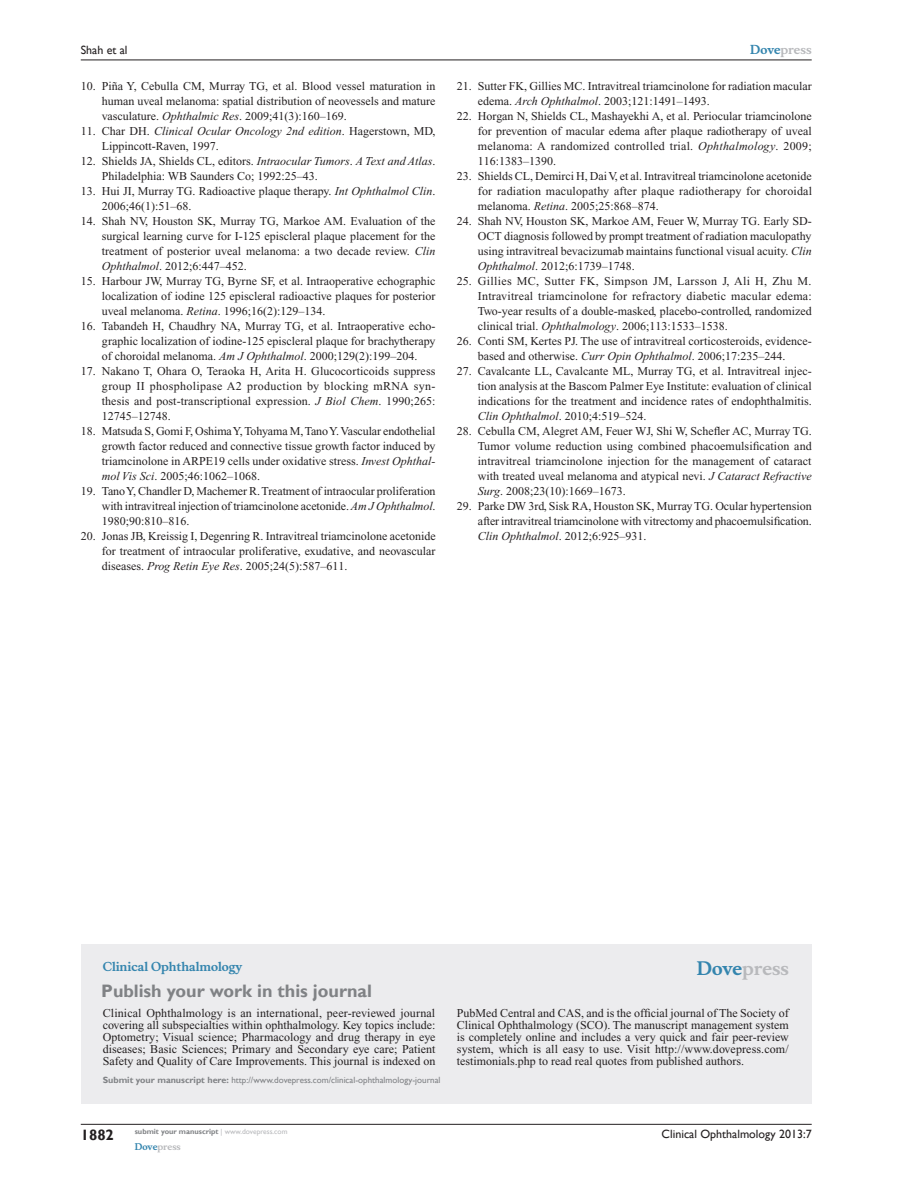
<style>
.page{position:relative;width:918px;height:1188px;background:#fff}
.page>*{position:absolute;margin:0;border:0;box-sizing:border-box;transform-origin:0 0}
.PromBx-H1{font:700 18px "Gill Sans";color:#808285}
.PromBx-Brand{font:700 18px "Musee";color:#b8b9bc}
.t1{font:700 15px "Gill Sans";color:#231f20}
.RefNL2{font:12px/15px "Times New Roman";color:#231f20;text-align:justify}
.PromBx-Tx{font:12px/12px "Times New Roman";color:#231f20;text-align:justify}
.t2{font:12px "Gill Sans";color:#231f20}
.PromBx-JrnlName{font:700 12px "Musee";color:#3485ae}
.t3{font:700 12px "Musee";color:#b8b9bc}
.PromBx-SubmitMssWebA{font:9px "Gill Sans";color:#808285}
.t4{font:700 9px "Musee";color:#b8b9bc}
.t5{font:700 7.5px "Gill Sans";color:#808285}
.s1{font-style:italic}
.s2{color:#3485ae}
.s3{font-weight:700}
.s4{font-weight:400;color:#b8b9bc}
</style>
<div class="page">
<div style="left:81px;top:944px;width:731px;height:159px;background:#ececee"></div>
<hr style="left:81px;top:1124px;width:731px;height:1px;background:#231f20">
<hr style="left:81px;top:60px;width:731px;height:1px;background:#231f20">
<p class="t2" style="left:81px;top:43px;width:48px">Shah et al</p>
<p class="RefNL2" style="left:102px;top:79px;width:335px;text-indent:-21px">10. Piña Y, Cebulla CM, Murray TG, et al. Blood vessel maturation in human uveal melanoma: spatial distribution of neovessels and mature vasculature. <span class="s1">Ophthalmic Res</span>. 2009;41(3):160–169.</p>
<p class="RefNL2" style="left:102px;top:124px;width:335px;text-indent:-21px">11. Char DH. <span class="s1">Clinical Ocular Oncology 2nd edition</span>. Hagerstown, MD,<br>Lippincott-Raven, 1997.</p>
<p class="RefNL2" style="left:102px;top:154px;width:335px;text-indent:-21px">12. Shields JA, Shields CL, editors. <span class="s1">Intraocular Tumors</span>. <span class="s1">A Text and Atlas</span>.<br>Philadelphia: WB Saunders Co; 1992:25–43.</p>
<p class="RefNL2" style="left:102px;top:184px;width:335px;text-indent:-21px">13. Hui JI, Murray TG. Radioactive plaque therapy. <span class="s1">Int Ophthalmol Clin</span>.<br>2006;46(1):51–68.</p>
<p class="RefNL2" style="left:102px;top:214px;width:335px;text-indent:-21px">14. Shah NV, Houston SK, Murray TG, Markoe AM. Evaluation of the surgical learning curve for I-125 episcleral plaque placement for the treatment of posterior uveal melanoma: a two decade review. <span class="s1">Clin Ophthalmol</span>. 2012;6:447–452.</p>
<p class="RefNL2" style="left:102px;top:274px;width:335px;text-indent:-21px">15. Harbour JW, Murray TG, Byrne SF, et al. Intraoperative echographic localization of iodine 125 episcleral radioactive plaques for posterior uveal melanoma. <span class="s1">Retina</span>. 1996;16(2):129–134.</p>
<p class="RefNL2" style="left:102px;top:319px;width:335px;text-indent:-21px">16. Tabandeh H, Chaudhry NA, Murray TG, et al. Intraoperative echo&shy;graphic localization of iodine-125 episcleral plaque for brachytherapy of choroidal melanoma. <span class="s1">Am J Ophthalmol</span>. 2000;129(2):199–204.</p>
<p class="RefNL2" style="left:102px;top:364px;width:335px;text-indent:-21px">17. Nakano T, Ohara O, Teraoka H, Arita H. Glucocorticoids suppress group II phospholipase A2 production by blocking mRNA syn&shy;thesis and post-transcriptional expression. <span class="s1">J Biol Chem</span>. 1990;265:<br>12745–12748.</p>
<p class="RefNL2" style="left:102px;top:424px;width:335px;text-indent:-21px">18. Matsuda S, Gomi F, Oshima Y, Tohyama M, Tano Y. Vascular endothelial growth factor reduced and connective tissue growth factor induced by triamcinolone in ARPE19 cells under oxidative stress. <span class="s1">Invest Ophthal&shy;mol Vis Sci</span>. 2005;46:1062–1068.</p>
<p class="RefNL2" style="left:102px;top:484px;width:335px;text-indent:-21px">19. Tano Y, Chandler D, Machemer R. Treatment of intraocular proliferation with intravitreal injection of triamcinolone acetonide. <span class="s1">Am J Ophthalmol</span>.<br>1980;90:810–816.</p>
<p class="RefNL2" style="left:102px;top:529px;width:335px;text-indent:-21px">20. Jonas JB, Kreissig I, Degenring R. Intravitreal triamcinolone acetonide for treatment of intraocular proliferative, exudative, and neovascular diseases. <span class="s1">Prog Retin Eye Res</span>. 2005;24(5):587–611.</p>
<p class="t3" style="left:750px;top:43px;width:63px"><span class="s2">Dove</span>press</p>
<p class="RefNL2" style="left:478px;top:79px;width:335px;text-indent:-21px">21. Sutter FK, Gillies MC. Intravitreal triamcinolone for radiation macular edema. <span class="s1">Arch Ophthalmol</span>. 2003;121:1491–1493.</p>
<p class="RefNL2" style="left:478px;top:109px;width:335px;text-indent:-21px">22. Horgan N, Shields CL, Mashayekhi A, et al. Periocular triamcinolone for prevention of macular edema after plaque radiotherapy of uveal melanoma: A randomized controlled trial. <span class="s1">Ophthalmology</span>. 2009; 116:1383–1390.</p>
<p class="RefNL2" style="left:478px;top:169px;width:336px;text-indent:-21px">23. Shields CL, Demirci H, Dai V, et al. Intravitreal triamcinolone acetonide for radiation maculopathy after plaque radiotherapy for choroidal melanoma. <span class="s1">Retina</span>. 2005;25:868–874.</p>
<p class="RefNL2" style="left:478px;top:214px;width:335px;text-indent:-21px">24. Shah NV, Houston SK, Markoe AM, Feuer W, Murray TG. Early SD-OCT diagnosis followed by prompt treatment of radiation maculopathy using intravitreal bevacizumab maintains functional visual acuity. <span class="s1">Clin Ophthalmol</span>. 2012;6:1739–1748.</p>
<p class="RefNL2" style="left:478px;top:274px;width:335px;text-indent:-21px">25. Gillies MC, Sutter FK, Simpson JM, Larsson J, Ali H, Zhu M.<br>Intravitreal triamcinolone for refractory diabetic macular edema:<br>Two-year results of a double-masked, placebo-controlled, randomized clinical trial. <span class="s1">Ophthalmology</span>. 2006;113:1533–1538.</p>
<p class="RefNL2" style="left:457px;top:334px;width:356px;text-align:center">26. Conti SM, Kertes PJ. The use of intravitreal corticosteroids, evidence&shy;based and otherwise. <span class="s1">Curr Opin Ophthalmol</span>. 2006;17:235–244.</p>
<p class="RefNL2" style="left:478px;top:364px;width:335px;text-indent:-21px">27. Cavalcante LL, Cavalcante ML, Murray TG, et al. Intravitreal injec&shy;tion analysis at the Bascom Palmer Eye Institute: evaluation of clinical indications for the treatment and incidence rates of endophthalmitis.<br><span class="s1">Clin Ophthalmol</span>. 2010;4:519–524.</p>
<p class="RefNL2" style="left:478px;top:424px;width:335px;text-indent:-21px">28. Cebulla CM, Alegret AM, Feuer WJ, Shi W, Schefler AC, Murray TG.<br>Tumor volume reduction using combined phacoemulsification and intravitreal triamcinolone injection for the management of cataract with treated uveal melanoma and atypical nevi. <span class="s1">J Cataract Refractive Surg</span>. 2008;23(10):1669–1673.</p>
<p class="RefNL2" style="left:478px;top:499px;width:335px;text-indent:-21px">29. Parke DW 3rd, Sisk RA, Houston SK, Murray TG. Ocular hypertension after intravitreal triamcinolone with vitrectomy and phacoemulsification.<br><span class="s1">Clin Ophthalmol</span>. 2012;6:925–931.</p>
<p class="PromBx-JrnlName" style="left:103px;top:959px;width:141px">Clinical Ophthalmology</p>
<p class="PromBx-H1" style="left:101px;top:980px;width:272px">Publish your work in this journal</p>
<p class="PromBx-Brand" style="left:697px;top:958px;width:94px"><span class="s2">Dove</span>press</p>
<p class="PromBx-Tx" style="left:103px;top:1007px;width:334px">Clinical Ophthalmology is an international, peer-reviewed journal covering all subspecialties within ophthalmology. Key topics include:<br>Optometry; Visual science; Pharmacology and drug therapy in eye diseases; Basic Sciences; Primary and Secondary eye care; Patient Safety and Quality of Care Improvements. This journal is indexed on</p>
<p class="PromBx-Tx" style="left:457px;top:1007px;width:333px">PubMed Central and CAS, and is the official journal of The Society of Clinical Ophthalmology (SCO). The manuscript management system is completely online and includes a very quick and fair peer-review system, which is all easy to use. Visit http://www.dovepress.com/ testimonials.php to read real quotes from published authors.</p>
<p class="PromBx-SubmitMssWebA" style="left:103px;top:1075px;width:339px"><span class="s3">Submit your manuscript here:</span> http://www.dovepress.com/clinical-ophthalmology-journal</p>
<p class="t1" style="left:81px;top:1126px;width:35px">1882</p>
<p class="t5" style="left:135px;top:1127px;width:154px">submit your manuscript <span class="s4">| www.dovepress.com</span></p>
<p class="t4" style="left:135px;top:1141px;width:48px"><span class="s2">Dove</span>press</p>
<p class="t2" style="left:662px;top:1127px;width:152px">Clinical Ophthalmology 2013:7</p>
</div>
